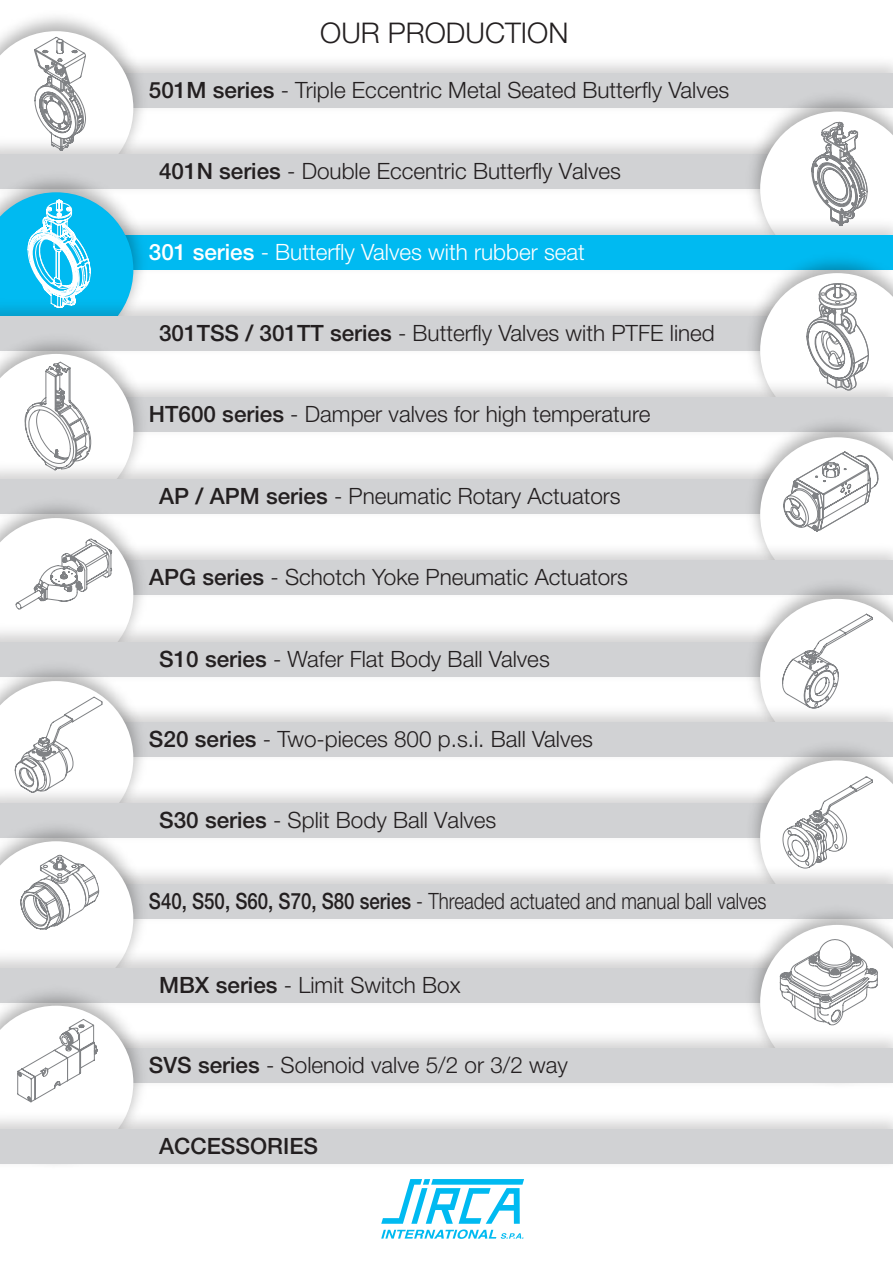
<style>
.page{position:relative;width:893px;height:1263px;background:#fff}
.page>*{position:absolute;margin:0;border:0;box-sizing:border-box;transform-origin:0 0}
.t1{font:300 28.5px "Helvetica Neue LT Std";color:#231f20}
.t2{font:300 22.5px "Helvetica Neue LT Std";color:#231f20}
.t3{font:300 22.5px "Helvetica Neue LT Std";color:#231f20;scale:.83 1}
.t4{font:300 22.5px "Helvetica Neue LT Std";color:#fff}
.t5{font:500 22.5px "Helvetica Neue LT Std";color:#231f20}
.s1{font-weight:500}
</style>
<div class="page">
<div style="left:43px;top:74px;width:850px;height:34px;background:#d1d2d4"></div>
<div style="left:0;top:154px;width:893px;height:34px;background:#d1d2d4"></div>
<img style="left:154px;top:212px;width:606px;height:58px">
<div style="left:43px;top:235px;width:850px;height:34px;background:#00baf1"></div>
<img style="left:0;top:185px;width:154px;height:108px">
<div style="left:0;top:316px;width:893px;height:34px;background:#d1d2d4"></div>
<img style="left:741px;top:266px;width:152px;height:108px">
<div style="left:43px;top:398px;width:850px;height:34px;background:#d1d2d4"></div>
<div style="left:0;top:480px;width:893px;height:34px;background:#d1d2d4"></div>
<div style="left:43px;top:560px;width:850px;height:34px;background:#d1d2d4"></div>
<div style="left:0;top:642px;width:893px;height:34px;background:#d1d2d4"></div>
<div style="left:43px;top:723px;width:850px;height:34px;background:#d1d2d4"></div>
<div style="left:0;top:803px;width:893px;height:34px;background:#d1d2d4"></div>
<div style="left:43px;top:884px;width:850px;height:34px;background:#d1d2d4"></div>
<div style="left:0;top:968px;width:893px;height:34px;background:#d1d2d4"></div>
<div style="left:43px;top:1049px;width:850px;height:34px;background:#d1d2d4"></div>
<div style="left:0;top:1129px;width:893px;height:35px;background:#d1d2d4"></div>
<svg style="left:381px;top:1179px;width:143px;height:60px"></svg>
<svg style="left:0;top:192px;width:133px;height:155px"></svg>
<svg style="left:0;top:354px;width:133px;height:154px"></svg>
<svg style="left:0;top:518px;width:133px;height:154px"></svg>
<svg style="left:0;top:681px;width:133px;height:154px"></svg>
<svg style="left:0;top:841px;width:133px;height:154px"></svg>
<svg style="left:0;top:1006px;width:133px;height:123px"></svg>
<svg style="left:760px;top:111px;width:133px;height:155px"></svg>
<svg style="left:760px;top:273px;width:133px;height:154px"></svg>
<svg style="left:760px;top:437px;width:133px;height:155px"></svg>
<svg style="left:760px;top:599px;width:133px;height:154px"></svg>
<svg style="left:760px;top:760px;width:133px;height:155px"></svg>
<svg style="left:760px;top:925px;width:133px;height:124px"></svg>
<svg style="left:0;top:31px;width:133px;height:154px"></svg>
<p class="t1" style="left:320px;top:15px;width:250px">OUR PRODUCTION</p>
<p class="t2" style="left:149px;top:76px;width:582px"><span class="s1">501M series</span> - Triple Eccentric Metal Seated Butterfly Valves</p>
<p class="t2" style="left:159px;top:157px;width:463px"><span class="s1">401N series</span> - Double Eccentric Butterfly Valves</p>
<p class="t4" style="left:149px;top:238px;width:438px"><span class="s1">301 series</span> - Butterfly Valves with rubber seat</p>
<p class="t2" style="left:159px;top:319px;width:557px"><span class="s1">301TSS / 301TT series</span> - Butterfly Valves with PTFE lined</p>
<p class="t2" style="left:149px;top:400px;width:503px"><span class="s1">HT600 series</span> - Damper valves for high temperature</p>
<p class="t2" style="left:159px;top:482px;width:463px"><span class="s1">AP / APM series</span> - Pneumatic Rotary Actuators</p>
<p class="t2" style="left:149px;top:563px;width:480px"><span class="s1">APG series</span> - Schotch Yoke Pneumatic Actuators</p>
<p class="t2" style="left:159px;top:645px;width:392px"><span class="s1">S10 series</span> - Wafer Flat Body Ball Valves</p>
<p class="t2" style="left:149px;top:725px;width:445px"><span class="s1">S20 series</span> - Two-pieces 800 p.s.i. Ball Valves</p>
<p class="t2" style="left:159px;top:806px;width:339px"><span class="s1">S30 series</span> - Split Body Ball Valves</p>
<p class="t3" style="left:149px;top:887px;width:746px"><span class="s1">S40, S50, S60, S70, S80 series</span> - Threaded actuated and manual ball valves</p>
<p class="t2" style="left:159px;top:971px;width:303px"><span class="s1">MBX series</span> - Limit Switch Box</p>
<p class="t2" style="left:149px;top:1051px;width:420px"><span class="s1">SVS series</span> - Solenoid valve 5/2 or 3/2 way</p>
<p class="t5" style="left:159px;top:1133px;width:160px">ACCESSORIES</p>
</div>
